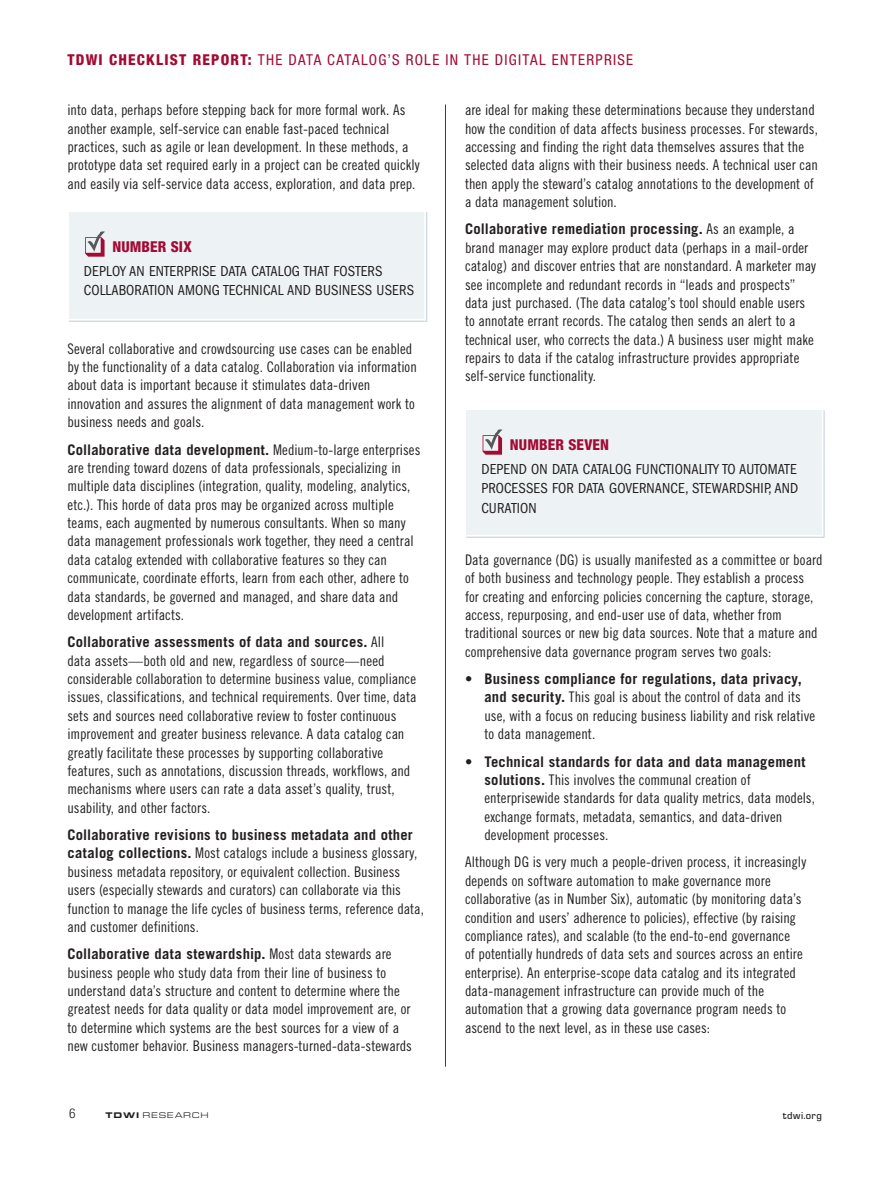
<style>
.page{position:relative;width:891px;height:1188px;background:#fff}
.page>*{position:absolute;margin:0;border:0;box-sizing:border-box;transform-origin:0 0}
.t1{font:condensed 15px/19.5px "ITC Franklin Gothic Std";letter-spacing:.01em;color:#231f20}
.t2{font:condensed 15px "Helvetica Neue LT Std";letter-spacing:.085em;color:#a30a34}
.t3{font:800 condensed 15px "Helvetica Neue LT Std";letter-spacing:.01em;color:#a30a34}
.Body_Text{font:14.7px/18.3px "Trade Gothic LT Std Cn 18";color:#231f20}
.t4{font:300 condensed 13.5px "Helvetica Neue LT Std";color:#231f20}
.t5{font:500 10.5px "Eurostile TOT";letter-spacing:.055em;color:#231f20}
.t6{font:expanded 8.55px "Eurostile TOT";letter-spacing:.08em;color:#231f20}
.s1{font-weight:800}
.s2{font-family:"Trade Gothic LT Std";font-weight:700}
.s3{font-weight:900}
</style>
<div class="page">
<hr style="left:445px;top:105px;width:1px;height:961px;background:#a30a34">
<div style="left:69px;top:212px;width:358px;height:110px;background:#edf2f4"></div>
<hr style="left:69px;top:320px;width:358px;height:2px;background:#cedbe2">
<hr style="left:426px;top:212px;width:1px;height:110px;background:#cedbe2">
<hr style="left:424px;top:211px;width:2px;height:109px;background:#fff">
<hr style="left:68px;top:319px;width:357px;height:1px;background:#fff">
<svg style="left:85px;top:231px;width:20px;height:26px"></svg>
<div style="left:466px;top:410px;width:358px;height:127px;background:#edf2f4"></div>
<hr style="left:466px;top:536px;width:358px;height:2px;background:#cedbe2">
<hr style="left:823px;top:410px;width:2px;height:128px;background:#cedbe2">
<hr style="left:822px;top:409px;width:1px;height:126px;background:#fff">
<hr style="left:465px;top:535px;width:358px;height:1px;background:#fff">
<svg style="left:483px;top:429px;width:20px;height:26px"></svg>
<p class="t2" style="left:68px;top:51px;width:567px"><span class="s1">TDWI CHECKLIST REPORT:</span> THE DATA CATALOG’S ROLE IN THE DIGITAL ENTERPRISE</p>
<p class="Body_Text" style="left:68px;top:101px;width:354px">into data, perhaps before stepping back for more formal work. As another example, self-service can enable fast-paced technical practices, such as agile or lean development. In these methods, a prototype data set required early in a project can be created quickly and easily via self-service data access, exploration, and data prep.</p>
<p class="Body_Text" style="left:465px;top:101px;width:355px">are ideal for making these determinations because they understand how the condition of data affects business processes. For stewards, accessing and finding the right data themselves assures that the selected data aligns with their business needs. A technical user can then apply the steward’s catalog annotations to the development of a data management solution.</p>
<p class="Body_Text" style="left:465px;top:220px;width:353px"><span class="s2">Collaborative remediation processing.</span> As an example, a brand manager may explore product data (perhaps in a mail-order catalog) and discover entries that are nonstandard. A marketer may see incomplete and redundant records in “leads and prospects” data just purchased. (The data catalog’s tool should enable users to annotate errant records. The catalog then sends an alert to a technical user, who corrects the data.) A business user might make repairs to data if the catalog infrastructure provides appropriate self-service functionality.</p>
<p class="t3" style="left:112px;top:238px;width:81px">NUMBER SIX</p>
<p class="t1" style="left:84px;top:261px;width:332px">DEPLOY AN ENTERPRISE DATA CATALOG THAT FOSTERS<br>COLLABORATION AMONG TECHNICAL AND BUSINESS USERS</p>
<p class="Body_Text" style="left:68px;top:339px;width:351px">Several collaborative and crowdsourcing use cases can be enabled by the functionality of a data catalog. Collaboration via information about data is important because it stimulates data-driven innovation and assures the alignment of data management work to business needs and goals.</p>
<p class="Body_Text" style="left:68px;top:440px;width:354px"><span class="s2">Collaborative data development.</span> Medium-to-large enterprises are trending toward dozens of data professionals, specializing in multiple data disciplines (integration, quality, modeling, analytics, etc.). This horde of data pros may be organized across multiple teams, each augmented by numerous consultants. When so many data management professionals work together, they need a central data catalog extended with collaborative features so they can communicate, coordinate efforts, learn from each other, adhere to data standards, be governed and managed, and share data and development artifacts.</p>
<p class="Body_Text" style="left:68px;top:633px;width:351px"><span class="s2">Collaborative assessments of data and sources.</span> All<br>data assets—both old and new, regardless of source—need considerable collaboration to determine business value, compliance issues, classifications, and technical requirements. Over time, data sets and sources need collaborative review to foster continuous improvement and greater business relevance. A data catalog can greatly facilitate these processes by supporting collaborative features, such as annotations, discussion threads, workflows, and mechanisms where users can rate a data asset’s quality, trust, usability, and other factors.</p>
<p class="Body_Text" style="left:68px;top:826px;width:358px"><span class="s2">Collaborative revisions to business metadata and other catalog collections.</span> Most catalogs include a business glossary, business metadata repository, or equivalent collection. Business users (especially stewards and curators) can collaborate via this function to manage the life cycles of business terms, reference data, and customer definitions.</p>
<p class="Body_Text" style="left:68px;top:945px;width:346px"><span class="s2">Collaborative data stewardship.</span> Most data stewards are business people who study data from their line of business to understand data’s structure and content to determine where the greatest needs for data quality or data model improvement are, or to determine which systems are the best sources for a view of a new customer behavior. Business managers-turned-data-stewards</p>
<p class="t3" style="left:510px;top:436px;width:101px">NUMBER SEVEN</p>
<p class="t1" style="left:481px;top:459px;width:318px;text-align:justify">DEPEND ON DATA CATALOG FUNCTIONALITY TO AUTOMATE PROCESSES FOR DATA GOVERNANCE, STEWARDSHIP, AND CURATION</p>
<p class="Body_Text" style="left:465px;top:550px;width:359px">Data governance (DG) is usually manifested as a committee or board of both business and technology people. They establish a process<br>for creating and enforcing policies concerning the capture, storage, access, repurposing, and end-user use of data, whether from traditional sources or new big data sources. Note that a mature and comprehensive data governance program serves two goals:</p>
<p class="Body_Text" style="left:484px;top:670px;width:332px;text-indent:-20px">• <span class="s2">Business compliance for regulations, data privacy, and security.</span> This goal is about the control of data and its use, with a focus on reducing business liability and risk relative to data management.</p>
<p class="Body_Text" style="left:484px;top:752px;width:332px;text-indent:-20px">• <span class="s2">Technical standards for data and data management solutions.</span> This involves the communal creation of enterprisewide standards for data quality metrics, data models, exchange formats, metadata, semantics, and data-driven development processes.</p>
<p class="Body_Text" style="left:465px;top:853px;width:343px">Although DG is very much a people-driven process, it increasingly depends on software automation to make governance more collaborative (as in Number Six), automatic (by monitoring data’s condition and users’ adherence to policies), effective (by raising compliance rates), and scalable (to the end-to-end governance<br>of potentially hundreds of data sets and sources across an entire enterprise). An enterprise-scope data catalog and its integrated data-management infrastructure can provide much of the automation that a growing data governance program needs to ascend to the next level, as in these use cases:</p>
<p class="t4" style="left:69px;top:1105px;width:8px">6</p>
<p class="t6" style="left:105px;top:1110px;width:105px"><span class="s3">TDWI</span> RESEARCH</p>
<p class="t5" style="left:783px;top:1110px;width:41px">tdwi.org</p>
</div>
